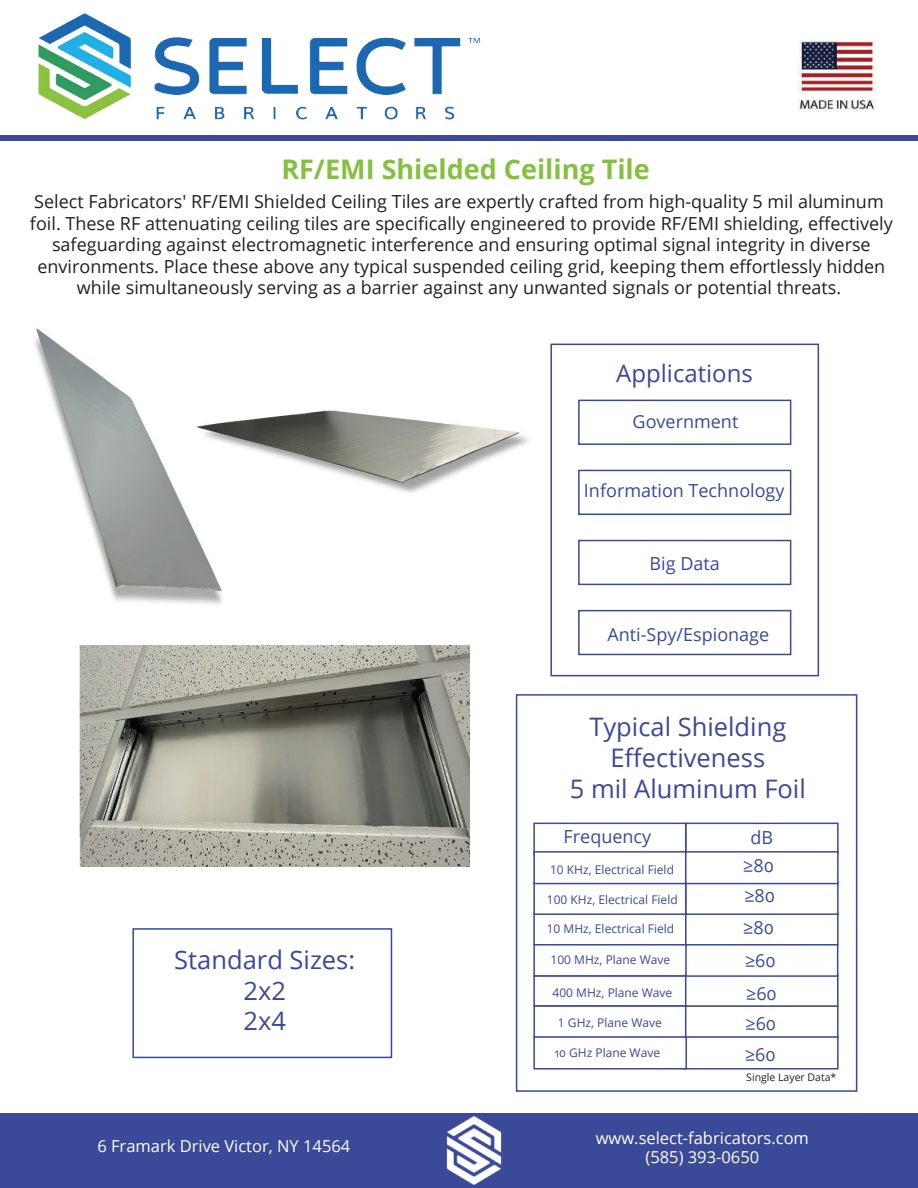
<style>
.page{position:relative;width:918px;height:1188px;background:#fff}
.page>*{position:absolute;margin:0;border:0;box-sizing:border-box;transform-origin:0 0}
.t1{font:700 27px "Open Sans";color:#86c040}
.t2{font:25.5px/30.6px "Open Sans";color:#3a4998;text-align:center}
.t3{font:24px "Open Sans";color:#3a4998}
.t4{font:18px/21.6px "Open Sans";color:#231f20;text-align:center}
.t5{font:18px/32.8px "Open Sans";color:#3a4998}
.t6{font:16.5px/19.8px "Open Sans";color:#fff;text-align:center}
.t7{font:12px "Open Sans";color:#3a4998}
.t8{font:10.5px "Open Sans";color:#231f20}
</style>
<div class="page">
<img style="left:10px;top:13px;width:500px;height:123px">
<img style="left:798px;top:39px;width:78px;height:73px">
<div style="left:0;top:136px;width:918px;height:5px;background:#3a4998"></div>
<div style="left:0;top:1113px;width:918px;height:74px;background:#3a4998"></div>
<img style="left:402px;top:1116px;width:145px;height:72px">
<img style="left:35px;top:328px;width:187px;height:277px">
<img style="left:188px;top:393px;width:340px;height:102px">
<img style="left:80px;top:645px;width:389px;height:222px">
<div style="left:685px;top:823px;width:154px;height:31px;background:#fff;border:2px solid #3a4998"></div>
<div style="left:533px;top:823px;width:153px;height:33px;background:#fff;border:2px solid #3a4998"></div>
<div style="left:685px;top:912px;width:154px;height:34px;background:#fff;border:2px solid #3a4998"></div>
<div style="left:685px;top:882px;width:154px;height:33px;background:#fff;border:2px solid #3a4998"></div>
<div style="left:533px;top:944px;width:156px;height:33px;background:#fff;border:2px solid #3a4998"></div>
<div style="left:533px;top:975px;width:154px;height:32px;background:#fff;border:2px solid #3a4998"></div>
<div style="left:685px;top:974px;width:154px;height:33px;background:#fff;border:2px solid #3a4998"></div>
<div style="left:683px;top:1036px;width:156px;height:34px;background:#fff;border:2px solid #3a4998"></div>
<div style="left:533px;top:1036px;width:154px;height:34px;background:#fff;border:2px solid #3a4998"></div>
<div style="left:533px;top:882px;width:153px;height:33px;background:#fff;border:2px solid #3a4998"></div>
<div style="left:533px;top:851px;width:153px;height:33px;background:#fff;border:2px solid #3a4998"></div>
<div style="left:685px;top:851px;width:154px;height:33px;background:#fff;border:2px solid #3a4998"></div>
<div style="left:685px;top:944px;width:153px;height:33px;background:#fff;border:2px solid #3a4998"></div>
<div style="left:516px;top:694px;width:341px;height:398px;border:2px solid #3a4998"></div>
<div style="left:550px;top:344px;width:269px;height:332px;border:2px solid #3a4998"></div>
<div style="left:578px;top:400px;width:213px;height:45px;border:2px solid #3a4998"></div>
<div style="left:578px;top:470px;width:213px;height:45px;border:2px solid #3a4998"></div>
<div style="left:578px;top:540px;width:213px;height:45px;border:2px solid #3a4998"></div>
<div style="left:578px;top:610px;width:213px;height:45px;border:2px solid #3a4998"></div>
<div style="left:132px;top:928px;width:260px;height:130px;border:2px solid #3a4998"></div>
<h1 class="t1" style="left:281px;top:159px;width:370px">RF/EMI Shielded Ceiling Tile</h1>
<p class="t4" style="left:30px;top:192px;width:864px">Select Fabricators' RF/EMI Shielded Ceiling Tiles are expertly crafted from high-quality 5 mil aluminum foil. These RF attenuating ceiling tiles are specifically engineered to provide RF/EMI shielding, effectively safeguarding against electromagnetic interference and ensuring optimal signal integrity in diverse environments. Place these above any typical suspended ceiling grid, keeping them effortlessly hidden while simultaneously serving as a barrier against any unwanted signals or potential threats.</p>
<h3 class="t3" style="left:616px;top:364px;width:138px">Applications</h3>
<p class="t5" style="left:633px;top:405px;width:107px">Government</p>
<p class="t5" style="left:584px;top:476px;width:202px">Information Technology</p>
<p class="t5" style="left:650px;top:549px;width:72px">Big Data</p>
<p class="t5" style="left:607px;top:620px;width:163px">Anti-Spy/Espionage</p>
<h2 class="t2" style="left:174px;top:947px;width:182px">Standard Sizes:<br>2x2<br>2x4</h2>
<h2 class="t2" style="left:570px;top:714px;width:237px">Typical Shielding<br>Effectiveness<br>5 mil Aluminum Foil</h2>
<p class="t5" style="left:564px;top:822px;width:89px">Frequency</p>
<p class="t5" style="left:750px;top:823px;width:24px">dB</p>
<p class="t7" style="left:550px;top:861px;width:125px">10 KHz, Electrical Field</p>
<p class="t7" style="left:547px;top:891px;width:132px">100 KHz, Electrical Field</p>
<p class="t7" style="left:547px;top:920px;width:129px">10 MHz, Electrical Field</p>
<p class="t7" style="left:551px;top:952px;width:121px">100 MHz, Plane Wave</p>
<p class="t7" style="left:553px;top:984px;width:121px">400 MHz, Plane Wave</p>
<p class="t7" style="left:558px;top:1014px;width:105px">1 GHz, Plane Wave</p>
<p class="t7" style="left:555px;top:1045px;width:107px">10 GHz Plane Wave</p>
<p class="t5" style="left:743px;top:850px;width:33px;line-height:30px">≥80 ≥80</p>
<p class="t5" style="left:743px;top:911px;width:35px">≥80 ≥60 ≥60</p>
<p class="t5" style="left:745px;top:1007px;width:33px;line-height:31.5px">≥60 ≥60</p>
<p class="t8" style="left:746px;top:1073px;width:92px">Single Layer Data*</p>
<p class="t6" style="left:97px;top:1138px;width:254px">6 Framark Drive Victor, NY 14564</p>
<p class="t6" style="left:596px;top:1129px;width:215px">www.select-fabricators.com (585) 393-0650</p>
</div>
